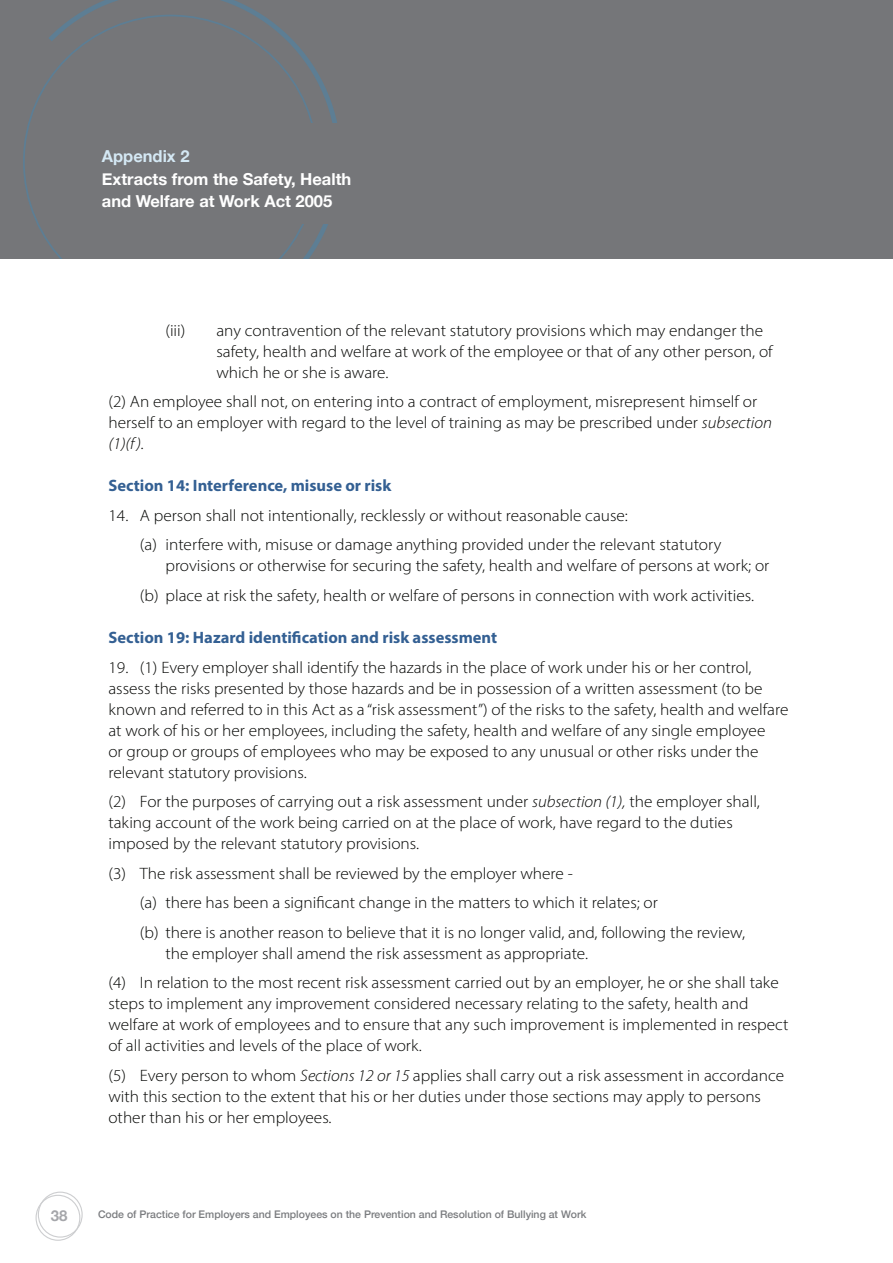
<style>
.page{position:relative;width:893px;height:1263px;background:#fff}
.page>*{position:absolute;margin:0;border:0;box-sizing:border-box;transform-origin:0 0}
.t1{font:300 16.5px/21px "Myriad Pro";color:#040503;scale:1.05 1}
.t2{font:700 16.5px "Myriad Pro";color:#346093}
.t3{font:700 16.5px/22.5px "Helvetica Neue";color:#fff}
.t4{font:700 16.5px "Helvetica Neue";color:#d4e8f4}
.t5{font:700 15px "Helvetica Neue";color:#a5a6aa}
.t6{font:500 10.5px "Helvetica Neue";color:#7a7c7f}
.s1{font-style:italic}
</style>
<div class="page">
<div style="left:38px;top:1191px;width:45px;height:46px;border:1px solid #cdced0;border-radius:50%"></div>
<div style="left:36px;top:1195px;width:44px;height:46px;border:1px solid #cdced0;border-radius:50%"></div>
<div style="left:0;top:0;width:893px;height:259px;background:#757679"></div>
<svg style="left:43px;top:0;width:294px;height:259px"></svg>
<div style="left:116px;top:123px;width:250px;height:100px;background:#757679"></div>
<p class="t4" style="left:102px;top:143px;width:89px">Appendix 2</p>
<p class="t3" style="left:102px;top:168px;width:251px">Extracts from the Safety, Health and Welfare at Work Act 2005</p>
<p class="t1" style="left:165px;top:319px;width:21px">(iii)</p>
<p class="t1" style="left:216px;top:319px;width:531px">any contravention of the relevant statutory provisions which may endanger the safety, health and welfare at work of the employee or that of any other person, of which he or she is aware.</p>
<p class="t1" style="left:108px;top:391px;width:633px">(2) An employee shall not, on entering into a contract of employment, misrepresent himself or herself to an employer with regard to the level of training as may be prescribed under <span class="s1">subsection (1)(f).</span></p>
<p class="t2" style="left:108px;top:475px;width:284px">Section 14: Interference, misuse or risk</p>
<p class="t1" style="left:140px;top:500px;width:555px;line-height:29.5px;text-indent:-31px">14. A person shall not intentionally, recklessly or without reasonable cause:<br>(a) interfere with, misuse or damage anything provided under the relevant statutory</p>
<p class="t1" style="left:140px;top:551px;width:601px;line-height:29.5px;text-indent:26px">provisions or otherwise for securing the safety, health and welfare of persons at work; or (b) place at risk the safety, health or welfare of persons in connection with work activities.</p>
<p class="t2" style="left:108px;top:627px;width:390px">Section 19: Hazard identification and risk assessment</p>
<p class="t1" style="left:108px;top:656px;width:649px">19. (1) Every employer shall identify the hazards in the place of work under his or her control, assess the risks presented by those hazards and be in possession of a written assessment (to be known and referred to in this Act as a “risk assessment”) of the risks to the safety, health and welfare at work of his or her employees, including the safety, health and welfare of any single employee<br>or group or groups of employees who may be exposed to any unusual or other risks under the relevant statutory provisions.</p>
<p class="t1" style="left:108px;top:791px;width:622px">(2) For the purposes of carrying out a risk assessment under <span class="s1">subsection (1),</span> the employer shall, taking account of the work being carried on at the place of work, have regard to the duties imposed by the relevant statutory provisions.</p>
<p class="t1" style="left:140px;top:858px;width:578px;line-height:29.5px;text-indent:-31px">(3) The risk assessment shall be reviewed by the employer where -<br>(a) there has been a significant change in the matters to which it relates; or<br>(b) there is another reason to believe that it is no longer valid, and, following the review,</p>
<p class="t1" style="left:108px;top:938px;width:640px;line-height:29.5px;text-indent:57px">the employer shall amend the risk assessment as appropriate.<br>(4) In relation to the most recent risk assessment carried out by an employer, he or she shall take</p>
<p class="t1" style="left:108px;top:993px;width:649px">steps to implement any improvement considered necessary relating to the safety, health and welfare at work of employees and to ensure that any such improvement is implemented in respect of all activities and levels of the place of work.</p>
<p class="t1" style="left:108px;top:1064px;width:645px">(5) Every person to whom <span class="s1">Sections 12 or 15</span> applies shall carry out a risk assessment in accordance with this section to the extent that his or her duties under those sections may apply to persons other than his or her employees.</p>
<p class="t5" style="left:51px;top:1203px;width:18px">38</p>
<p class="t6" style="left:98px;top:1206px;width:490px">Code of Practice for Employers and Employees on the Prevention and Resolution of Bullying at Work</p>
</div>
